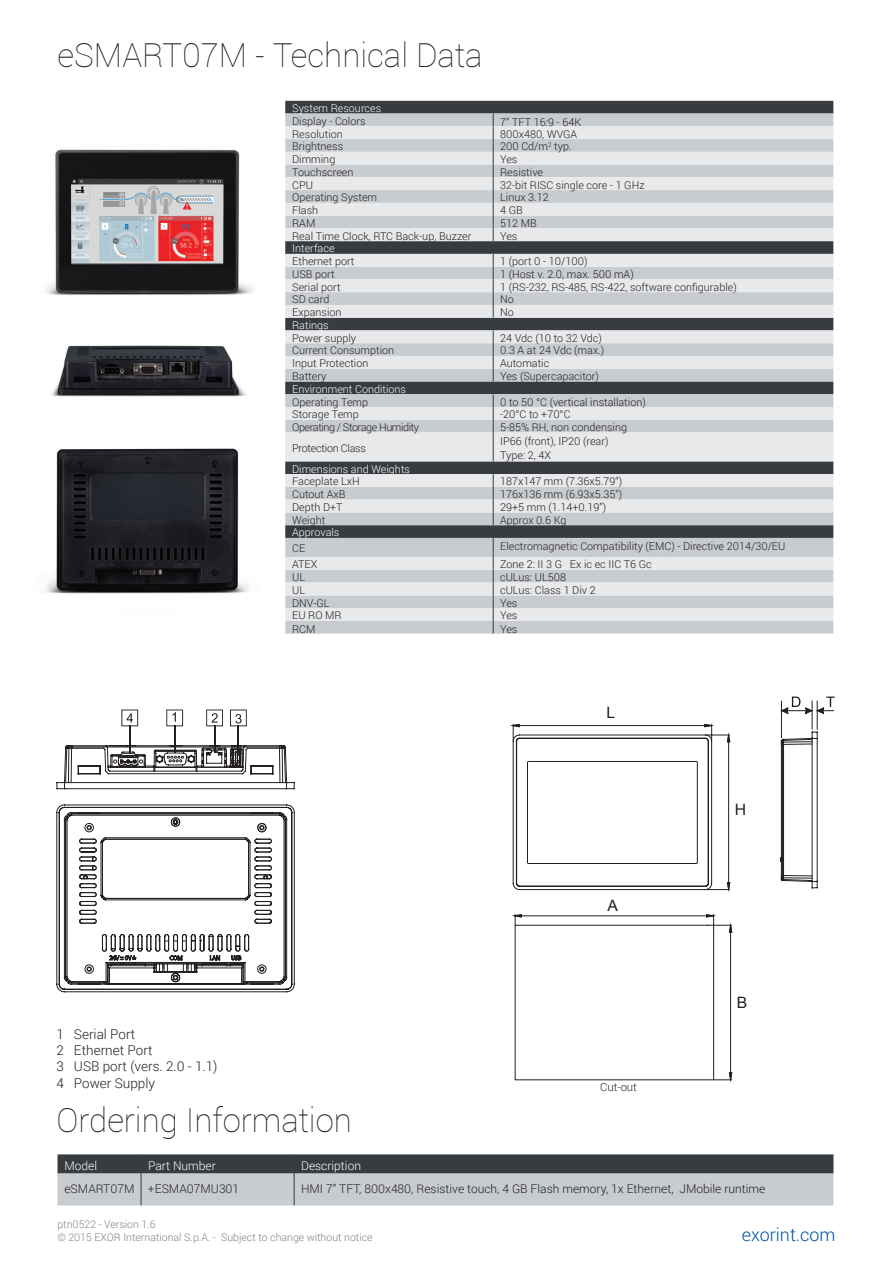
<style>
.page{position:relative;width:893px;height:1263px;background:#fff}
.page>*{position:absolute;margin:0;border:0;box-sizing:border-box;transform-origin:0 0}
.t1{font:100 33px "Roboto";color:#231f20}
.t2{font:300 18px "Roboto";color:#01509f}
.t3{font:15.6px "Arial";color:#231f20}
.t4{font:300 13.5px "Roboto";color:#231f20}
.t5{font:300 12px "Roboto";color:#231f20}
.t6{font:300 12px "Roboto";color:#fff}
.t7{font:300 11.25px "Roboto";color:#231f20}
.t8{font:300 10.8px "Roboto";color:#231f20}
.t9{font:300 10.8px "Roboto";color:#fff}
.t10{font:300 10.8px "Roboto";letter-spacing:-.04em;color:#231f20}
.t11{font:300 10.8px "Roboto";letter-spacing:-.025em;color:#231f20}
.t12{font:300 10.5px "Roboto";color:#808285}
</style>
<div class="page">
<svg style="left:56px;top:709px;width:239px;height:80px"></svg>
<svg style="left:56px;top:804px;width:239px;height:188px"></svg>
<svg style="left:510px;top:724px;width:220px;height:167px"></svg>
<svg style="left:512px;top:914px;width:220px;height:168px"></svg>
<svg style="left:781px;top:696px;width:54px;height:192px"></svg>
<svg style="left:57px;top:1154px;width:776px;height:51px;background:#93979a"></svg>
<hr style="left:141px;top:1173px;width:1px;height:32px;background:#383c40">
<hr style="left:294px;top:1173px;width:1px;height:32px;background:#383c40">
<img style="left:46px;top:149px;width:207px;height:146px">
<img style="left:45px;top:448px;width:205px;height:146px">
<svg style="left:285px;top:101px;width:548px;height:13px;background:#404448"></svg>
<div style="left:285px;top:114px;width:548px;height:520px;background:#c8cccf"></div>
<svg style="left:285px;top:126px;width:548px;height:495px;background:#c5c8ca"></svg>
<svg style="left:493px;top:114px;width:1px;height:127px"></svg>
<svg style="left:493px;top:254px;width:1px;height:64px"></svg>
<svg style="left:493px;top:330px;width:1px;height:51px"></svg>
<svg style="left:493px;top:394px;width:1px;height:67px"></svg>
<svg style="left:493px;top:474px;width:1px;height:51px"></svg>
<svg style="left:493px;top:538px;width:1px;height:96px"></svg>
<img style="left:51px;top:345px;width:196px;height:52px">
<p class="t1" style="left:57px;top:33px;width:427px">eSMART07M - Technical Data</p>
<p class="t9" style="left:292px;top:101px;width:91px">System Resources</p>
<p class="t8" style="left:292px;top:114px;width:75px">Display - Colors</p>
<p class="t8" style="left:500px;top:114px;width:83px">7” TFT 16:9 - 64K</p>
<p class="t8" style="left:292px;top:126px;width:52px">Resolution</p>
<p class="t8" style="left:500px;top:126px;width:79px">800x480, WVGA</p>
<p class="t8" style="left:292px;top:139px;width:53px">Brightness</p>
<p class="t8" style="left:500px;top:139px;width:73px">200 Cd/m<sup>2</sup> typ.</p>
<p class="t8" style="left:292px;top:152px;width:45px">Dimming</p>
<p class="t8" style="left:500px;top:152px;width:19px">Yes</p>
<p class="t8" style="left:292px;top:165px;width:63px">Touchscreen</p>
<p class="t8" style="left:500px;top:165px;width:44px">Resistive</p>
<p class="t8" style="left:292px;top:177px;width:22px">CPU</p>
<p class="t8" style="left:500px;top:177px;width:146px">32-bit RISC single core - 1 GHz</p>
<p class="t8" style="left:292px;top:190px;width:87px">Operating System</p>
<p class="t8" style="left:500px;top:190px;width:50px">Linux 3.12</p>
<p class="t8" style="left:292px;top:203px;width:28px">Flash</p>
<p class="t8" style="left:500px;top:203px;width:24px">4 GB</p>
<p class="t8" style="left:292px;top:216px;width:25px">RAM</p>
<p class="t8" style="left:500px;top:216px;width:38px">512 MB</p>
<p class="t8" style="left:292px;top:228px;width:181px">Real Time Clock, RTC Back-up, Buzzer</p>
<p class="t8" style="left:500px;top:228px;width:19px">Yes</p>
<p class="t9" style="left:292px;top:241px;width:44px">Interface</p>
<p class="t8" style="left:292px;top:254px;width:64px">Ethernet port</p>
<p class="t8" style="left:500px;top:254px;width:89px">1 (port 0 - 10/100)</p>
<p class="t8" style="left:292px;top:267px;width:44px">USB port</p>
<p class="t8" style="left:500px;top:267px;width:135px">1 (Host v. 2.0, max. 500 mA)</p>
<p class="t8" style="left:292px;top:279px;width:50px">Serial port</p>
<p class="t8" style="left:500px;top:279px;width:238px">1 (RS-232, RS-485, RS-422, software configurable)</p>
<p class="t8" style="left:292px;top:292px;width:39px">SD card</p>
<p class="t8" style="left:500px;top:292px;width:15px">No</p>
<p class="t8" style="left:292px;top:305px;width:51px">Expansion</p>
<p class="t8" style="left:500px;top:305px;width:15px">No</p>
<p class="t9" style="left:292px;top:318px;width:38px">Ratings</p>
<p class="t8" style="left:292px;top:330px;width:65px">Power supply</p>
<p class="t8" style="left:500px;top:330px;width:103px">24 Vdc (10 to 32 Vdc)</p>
<p class="t8" style="left:292px;top:343px;width:104px">Current Consumption</p>
<p class="t8" style="left:500px;top:343px;width:106px">0.3 A at 24 Vdc (max.)</p>
<p class="t8" style="left:292px;top:356px;width:78px">Input Protection</p>
<p class="t8" style="left:500px;top:356px;width:51px">Automatic</p>
<p class="t8" style="left:292px;top:369px;width:36px">Battery</p>
<p class="t8" style="left:500px;top:369px;width:100px">Yes (Supercapacitor)</p>
<p class="t9" style="left:292px;top:381px;width:115px">Environment Conditions</p>
<p class="t8" style="left:292px;top:394px;width:78px">Operating Temp</p>
<p class="t8" style="left:500px;top:394px;width:147px">0 to 50 °C (vertical installation)</p>
<p class="t8" style="left:292px;top:407px;width:68px">Storage Temp</p>
<p class="t8" style="left:500px;top:407px;width:72px">-20°C to +70°C</p>
<p class="t10" style="left:292px;top:420px;width:128px">Operating / Storage Humidity</p>
<p class="t8" style="left:500px;top:420px;width:128px">5-85% RH, non condensing</p>
<p class="t11" style="left:292px;top:440px;width:75px">Protection Class</p>
<p class="t8" style="left:500px;top:434px;width:110px">IP66 (front), IP20 (rear)</p>
<p class="t8" style="left:500px;top:448px;width:53px">Type: 2, 4X</p>
<p class="t9" style="left:292px;top:461px;width:119px">Dimensions and Weights</p>
<p class="t8" style="left:292px;top:474px;width:69px">Faceplate LxH</p>
<p class="t8" style="left:500px;top:474px;width:123px">187x147 mm (7.36x5.79“)</p>
<p class="t8" style="left:292px;top:487px;width:55px">Cutout AxB</p>
<p class="t8" style="left:500px;top:487px;width:123px">176x136 mm (6.93x5.35“)</p>
<p class="t8" style="left:292px;top:500px;width:52px">Depth D+T</p>
<p class="t8" style="left:500px;top:500px;width:107px">29+5 mm (1.14+0.19”)</p>
<p class="t8" style="left:292px;top:512px;width:35px">Weight</p>
<p class="t8" style="left:500px;top:512px;width:68px">Approx 0.6 Kg</p>
<p class="t9" style="left:292px;top:525px;width:49px">Approvals</p>
<p class="t8" style="left:292px;top:541px;width:15px">CE</p>
<p class="t8" style="left:500px;top:539px;width:287px">Electromagnetic Compatibility (EMC) - Directive 2014/30/EU</p>
<p class="t8" style="left:292px;top:557px;width:27px">ATEX</p>
<p class="t8" style="left:500px;top:557px;width:153px">Zone 2: II 3 G Ex ic ec IIC T6 Gc</p>
<p class="t8" style="left:292px;top:570px;width:14px">UL</p>
<p class="t8" style="left:500px;top:570px;width:67px">cULus: UL508</p>
<p class="t8" style="left:292px;top:582px;width:14px">UL</p>
<p class="t8" style="left:500px;top:582px;width:97px">cULus: Class 1 Div 2</p>
<p class="t8" style="left:292px;top:595px;width:39px">DNV-GL</p>
<p class="t8" style="left:500px;top:595px;width:19px">Yes</p>
<p class="t8" style="left:292px;top:608px;width:51px">EU RO MR</p>
<p class="t8" style="left:500px;top:608px;width:19px">Yes</p>
<p class="t8" style="left:292px;top:622px;width:25px">RCM</p>
<p class="t8" style="left:500px;top:622px;width:19px">Yes</p>
<h3 class="t3" style="left:606px;top:702px;width:10px">L</h3>
<h3 class="t3" style="left:607px;top:895px;width:12px">A</h3>
<p class="t4" style="left:57px;top:1025px;width:80px">1 Serial Port</p>
<p class="t4" style="left:57px;top:1041px;width:97px">2 Ethernet Port</p>
<p class="t4" style="left:57px;top:1057px;width:162px">3 USB port (vers. 2.0 - 1.1)</p>
<p class="t4" style="left:57px;top:1073px;width:100px">4 Power Supply</p>
<p class="t7" style="left:600px;top:1079px;width:38px">Cut-out</p>
<p class="t1" style="left:57px;top:1097px;width:297px">Ordering Information</p>
<h3 class="t3" style="left:735px;top:799px;width:13px">H</h3>
<h3 class="t3" style="left:737px;top:992px;width:12px">B</h3>
<p class="t6" style="left:64px;top:1157px;width:34px">Model</p>
<p class="t6" style="left:148px;top:1157px;width:69px">Part Number</p>
<p class="t6" style="left:301px;top:1157px;width:61px">Description</p>
<p class="t5" style="left:64px;top:1180px;width:71px">eSMART07M</p>
<p class="t5" style="left:148px;top:1180px;width:93px">+ESMA07MU301</p>
<p class="t5" style="left:301px;top:1180px;width:466px">HMI 7” TFT, 800x480, Resistive touch, 4 GB Flash memory, 1x Ethernet, JMobile runtime</p>
<p class="t12" style="left:57px;top:1217px;width:100px">ptn0522 - Version 1.6</p>
<p class="t12" style="left:57px;top:1230px;width:317px">© 2015 EXOR International S.p.A. - Subject to change without notice</p>
<h2 class="t2" style="left:742px;top:1222px;width:95px">exorint.com</h2>
</div>
